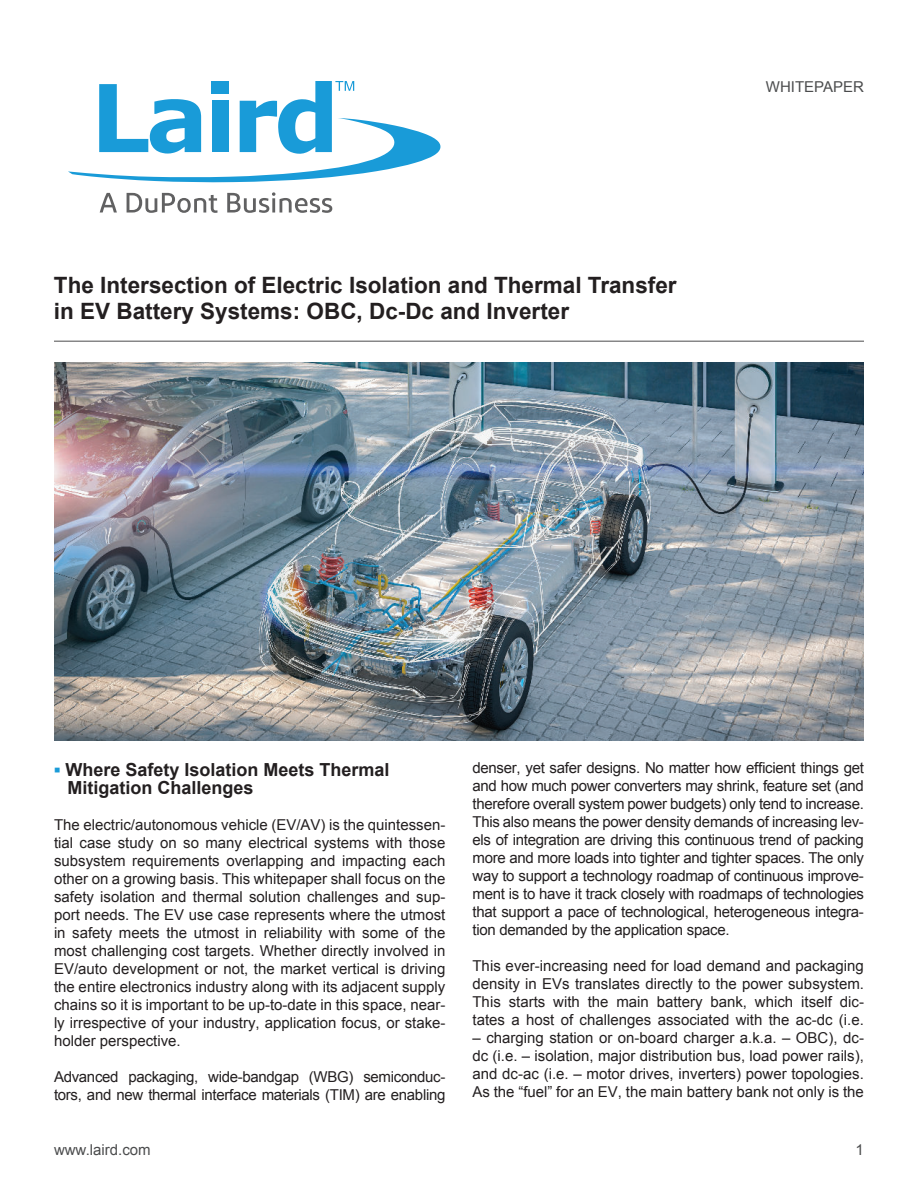
<style>
.page{position:relative;width:918px;height:1188px;background:#fff}
.page>*{position:absolute;margin:0;border:0;box-sizing:border-box;transform-origin:0 0}
.t1{font:700 22.5px/25.5px "Arial";color:#231f20}
.t2{font:700 18px/18px "Arial";color:#231f20}
.t3{font:15px/18px "Arial";color:#231f20;text-align:justify}
.t4{font:15px/18px "Arial";letter-spacing:-.02em;color:#231f20}
.t5{font:15px "Arial";color:#4b4c4d}
.s1{color:#199bd8}
</style>
<div class="page">
<hr style="left:54px;top:341px;width:810px;height:1px;background:#4b4c4d">
<svg style="left:68px;top:81px;width:373px;height:101px"></svg>
<svg style="left:100px;top:193px;width:17px;height:20px"></svg>
<svg style="left:127px;top:193px;width:91px;height:20px"></svg>
<svg style="left:227px;top:192px;width:105px;height:21px"></svg>
<img style="left:54px;top:363px;width:810px;height:378px">
<h1 class="t1" style="left:54px;top:273px;width:624px">The Intersection of Electric Isolation and Thermal Transfer in EV Battery Systems: OBC, Dc-Dc and Inverter</h1>
<p class="t5" style="left:766px;top:81px;width:100px">WHITEPAPER</p>
<p class="t2" style="left:68px;top:761px;width:323px;text-indent:-14px"><span class="s1">▪</span> Where Safety Isolation Meets Thermal<br>Mitigation Challenges</p>
<p class="t3" style="left:54px;top:817px;width:393px">The electric/autonomous vehicle (EV/AV) is the quintessen&shy;tial case study on so many electrical systems with those subsystem requirements overlapping and impacting each other on a growing basis. This whitepaper shall focus on the safety isolation and thermal solution challenges and sup&shy;port needs. The EV use case represents where the utmost in safety meets the utmost in reliability with some of the most challenging cost targets. Whether directly involved in EV/auto development or not, the market vertical is driving the entire electronics industry along with its adjacent supply chains so it is important to be up-to-date in this space, near&shy;ly irrespective of your industry, application focus, or stake&shy;holder perspective.</p>
<p class="t4" style="left:54px;top:1069px;width:393px">Advanced packaging, wide-bandgap (WBG) semiconduc&shy;tors, and new thermal interface materials (TIM) are enabling</p>
<p class="t3" style="left:472px;top:759px;width:393px">denser, yet safer designs. No matter how efficient things get and how much power converters may shrink, feature set (and therefore overall system power budgets) only tend to increase.<br>This also means the power density demands of increasing lev&shy;els of integration are driving this continuous trend of packing more and more loads into tighter and tighter spaces. The only way to support a technology roadmap of continuous improve&shy;ment is to have it track closely with roadmaps of technologies that support a pace of technological, heterogeneous integra&shy;tion demanded by the application space.</p>
<p class="t3" style="left:472px;top:959px;width:393px">This ever-increasing need for load demand and packaging density in EVs translates directly to the power subsystem.<br>This starts with the main battery bank, which itself dic&shy;tates a host of challenges associated with the ac-dc (i.e.</p>
<p class="t3" style="left:472px;top:1031px;width:393px">– charging station or on-board charger a.k.a. – OBC), dc&shy;dc (i.e. – isolation, major distribution bus, load power rails), and dc-ac (i.e. – motor drives, inverters) power topologies.<br>As the “fuel” for an EV, the main battery bank not only is the</p>
<p class="t5" style="left:54px;top:1144px;width:98px">www.laird.com</p>
<p class="t5" style="left:856px;top:1144px;width:10px">1</p>
</div>
